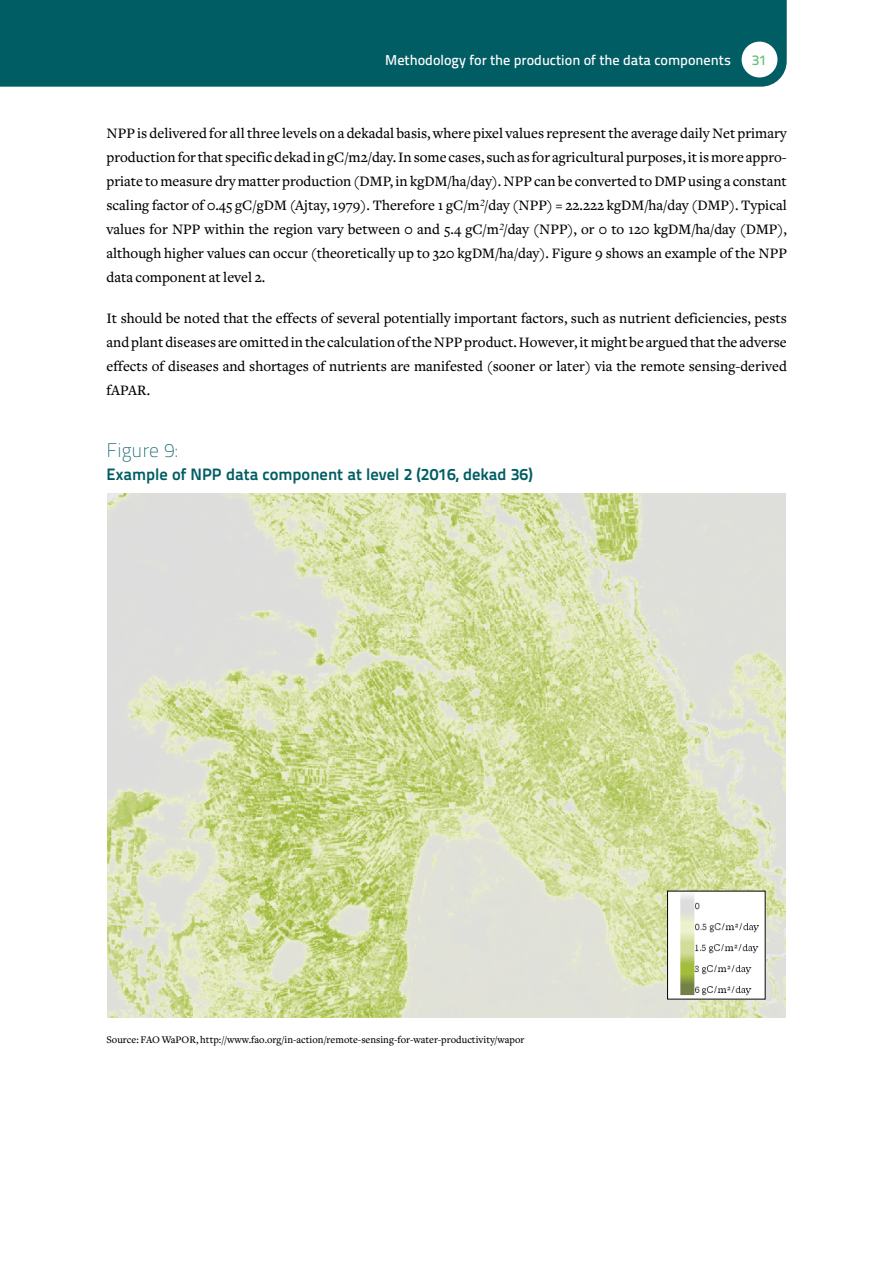
<style>
.page{position:relative;width:893px;height:1263px;background:#fff}
.page>*{position:absolute;margin:0;border:0;box-sizing:border-box;transform-origin:0 0}
.t1{font:100 19.5px "Titillium Text 22 L";color:#005d64}
.t2{font:700 16.5px "Titillium Text 22 L";color:#005d64}
.t3{font:500 15px/24px "Freight Text";color:#000;text-align:justify}
.t4{font:500 14.25px "Titillium Text 22 L";color:#fff}
.t5{font:500 14.25px "Titillium Text 22 L";color:#6ac17b}
.t6{font:500 10.5px "Freight Text";color:#000}
.s1{font-family:"Times";font-weight:400;font-style:italic}
</style>
<div class="page">
<div style="left:0;top:0;width:787px;height:87px;background:#005d64"></div>
<div style="left:742px;top:42px;width:35px;height:35px;background:#fff;border-radius:50%"></div>
<img style="left:107px;top:493px;width:678px;height:525px">
<img style="left:669px;top:893px;width:94px;height:104px">
<p class="t4" style="left:385px;top:49px;width:347px">Methodology for the production of the data components</p>
<p class="t5" style="left:752px;top:49px;width:17px">31</p>
<p class="t3" style="left:106px;top:122px;width:682px">NPP is delivered for all three levels on a dekadal basis, where pixel values represent the average daily Net primary production for that specific dekad in gC/m2/day. In some cases, such as for agricultural purposes, it is more appro&shy;priate to measure dry matter production (DMP, in kgDM/ha/day). NPP can be converted to DMP using a constant scaling factor of 0.45 gC/gDM (Ajtay, 1979). Therefore 1 gC/m<span class="s1">²</span>/day (NPP) = 22.222 kgDM/ha/day (DMP). Typical values for NPP within the region vary between 0 and 5.4 gC/m<span class="s1">²</span>/day (NPP), or 0 to 120 kgDM/ha/day (DMP), although higher values can occur (theoretically up to 320 kgDM/ha/day). Figure 9 shows an example of the NPP data component at level 2.</p>
<p class="t3" style="left:106px;top:307px;width:682px">It should be noted that the effects of several potentially important factors, such as nutrient deficiencies, pests and plant diseases are omitted in the calculation of the NPP product. However, it might be argued that the adverse effects of diseases and shortages of nutrients are manifested (sooner or later) via the remote sensing-derived fAPAR.</p>
<h1 class="t1" style="left:106px;top:436px;width:72px">Figure 9:</h1>
<p class="t2" style="left:106px;top:461px;width:428px">Example of NPP data component at level 2 (2016, dekad 36)</p>
<p class="t6" style="left:106px;top:1034px;width:419px">Source: FAO WaPOR, http://www.fao.org/in-action/remote-sensing-for-water-productivity/wapor</p>
</div>
